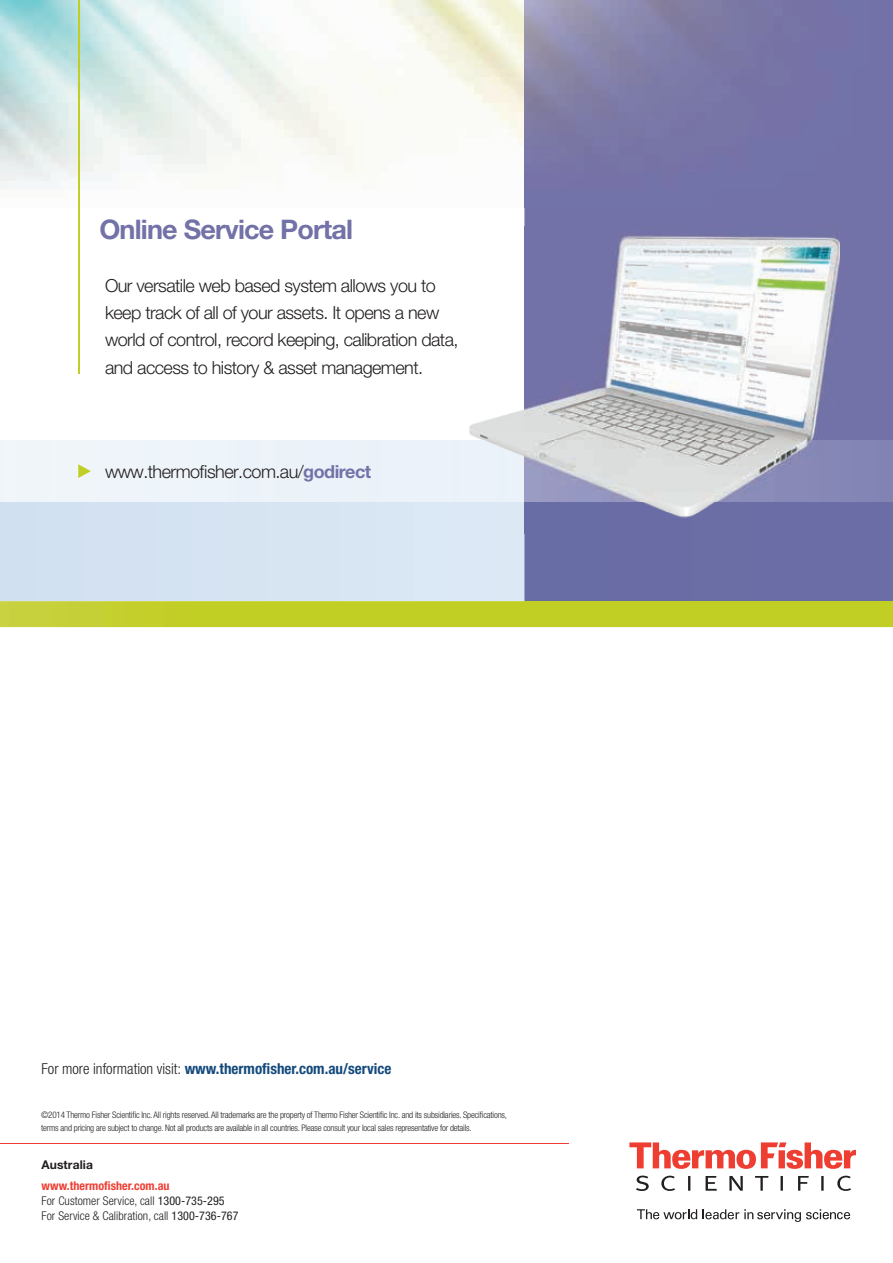
<style>
.page{position:relative;width:893px;height:1263px;background:#fff}
.page>*{position:absolute;margin:0;border:0;box-sizing:border-box;transform-origin:0 0}
.t1{font:700 27px "Helvetica Neue LT Std";letter-spacing:-.03em;color:#7372a8}
.t2{font:300 18px/27px "Helvetica Neue LT Std";letter-spacing:-.03em;color:#231f20}
.t3{font:700 condensed 15px "Helvetica Neue LT Std";color:#144a7c}
.t4{font:300 condensed 12px/15px "Helvetica Neue LT Std";letter-spacing:.005em;color:#231f20}
.t5{font:700 12px "Helvetica Neue LT Std";letter-spacing:.005em;color:#231f20}
.t6{font:300 condensed 9px/12.8px "Helvetica Neue LT Std";letter-spacing:-.02em;color:#231f20}
.s1{font-weight:700;color:#7372a8}
.s2{font-weight:300;color:#231f20}
.s3{font-weight:700;color:#ee3e34}
.s4{font-weight:400}
</style>
<div class="page">
<div style="left:0;top:502px;width:524px;height:99px;background:#d6e4f2"></div>
<div style="left:524px;top:208px;width:369px;height:233px;background:#7372a8"></div>
<div style="left:524px;top:502px;width:369px;height:99px;background:#6b6da5"></div>
<img style="left:0;top:441px;width:893px;height:61px">
<svg style="left:0;top:601px;width:893px;height:26px;background:#c2ce27"></svg>
<hr style="left:0;top:1143px;width:568px;height:1px;background:#ee3e34">
<svg style="left:629px;top:1142px;width:227px;height:27px"></svg>
<svg style="left:636px;top:1175px;width:215px;height:16px"></svg>
<svg style="left:637px;top:1209px;width:60px;height:10px"></svg>
<svg style="left:703px;top:1209px;width:147px;height:13px"></svg>
<hr style="left:78px;top:0;width:2px;height:373px;background:#c1ce23">
<svg style="left:78px;top:464px;width:13px;height:14px"></svg>
<img style="left:465px;top:226px;width:375px;height:215px">
<img style="left:465px;top:502px;width:375px;height:32px">
<h1 class="t1" style="left:99px;top:212px;width:255px">Online Service Portal</h1>
<h2 class="t2" style="left:105px;top:272px;width:355px">Our versatile web based system allows you to keep track of all of your assets. It opens a new world of control, record keeping, calibration data, and access to history &amp; asset management.</h2>
<h2 class="t2" style="left:105px;top:457px;width:268px">www.thermofisher.com.au/<span class="s1">godirect</span></h2>
<h3 class="t3" style="left:42px;top:1060px;width:351px"><span class="s2">For more information visit:</span> www.thermofisher.com.au/service</h3>
<p class="t6" style="left:41px;top:1108px;width:467px">©2014 Thermo Fisher Scientific Inc. All rights reserved. All trademarks are the property of Thermo Fisher Scientific Inc. and its subsidiaries. Specifications, terms and pricing are subject to change. Not all products are available in all countries. Please consult your local sales representative for details.</p>
<h3 class="t5" style="left:42px;top:1157px;width:53px">Australia</h3>
<h3 class="t4" style="left:42px;top:1178px;width:198px"><span class="s3">www.thermofisher.com.au<br></span>For Customer Service, call <span class="s4">1300-735-295<br></span>For Service &amp; Calibration, call <span class="s4">1300-736-767</span></h3>
</div>
